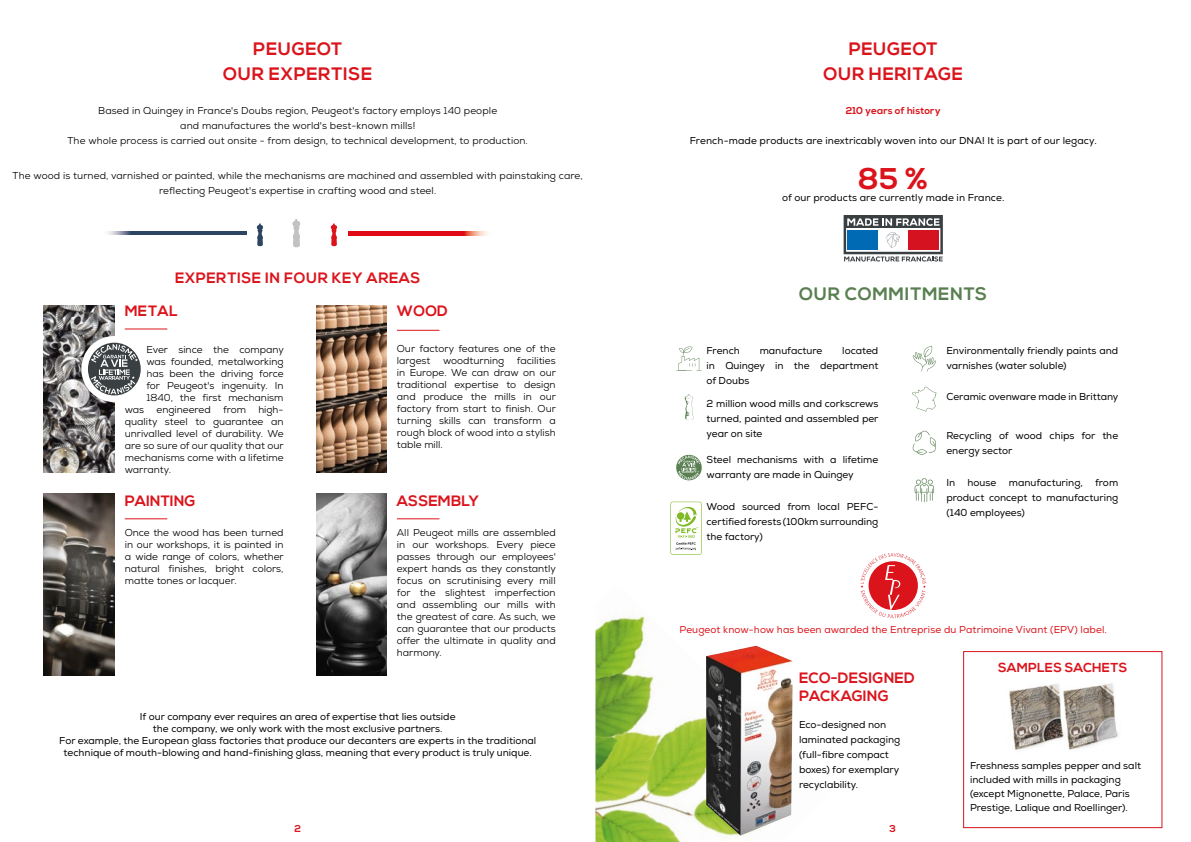
<style>
.page{position:relative;width:1191px;height:842px;background:#fff}
.page>*{position:absolute;margin:0;border:0;box-sizing:border-box;transform-origin:0 0}
.t1{font:700 30px "Nexa";color:#db141c}
.t2{font:700 18px/25px "Nexa";letter-spacing:.03em;color:#db141c;text-align:center}
.t3{font:700 18px "Nexa";letter-spacing:.03em;color:#597f51}
.t4{font:700 15px/18px "Nexa";letter-spacing:.01em;color:#db141c}
.t5{font:700 15px "Nexa";letter-spacing:.03em;color:#db141c}
.t6{font:700 13px "Nexa";letter-spacing:.01em;color:#db141c}
.t7{font:10px/12px "Nexa";color:#000;text-align:justify}
.t8{font:10px/15px "Nexa";color:#000}
.t9{font:10px "Nexa";letter-spacing:.01em;color:#db141c}
.t10{font:700 10px "Nexa";letter-spacing:.01em;color:#db141c}
</style>
<div class="page">
<div style="left:963px;top:651px;width:199px;height:177px;border:1px solid #db141c"></div>
<img style="left:595px;top:616px;width:162px;height:226px">
<hr style="left:397px;top:518px;width:42px;height:1px;background:#db141c">
<hr style="left:125px;top:518px;width:42px;height:1px;background:#db141c">
<hr style="left:397px;top:330px;width:42px;height:1px;background:#db141c">
<hr style="left:125px;top:328px;width:42px;height:1px;background:#db141c">
<img style="left:43px;top:305px;width:71px;height:167px">
<svg style="left:292px;top:219px;width:8px;height:29px"></svg>
<svg style="left:331px;top:224px;width:6px;height:22px"></svg>
<svg style="left:257px;top:224px;width:6px;height:22px"></svg>
<img style="left:108px;top:232px;width:139px;height:3px">
<img style="left:349px;top:232px;width:138px;height:3px">
<img style="left:316px;top:305px;width:71px;height:167px">
<img style="left:316px;top:494px;width:71px;height:181px">
<img style="left:43px;top:494px;width:71px;height:181px">
<img style="left:706px;top:646px;width:87px;height:189px">
<img style="left:1009px;top:685px;width:38px;height:66px">
<img style="left:1047px;top:683px;width:71px;height:67px">
<svg style="left:860px;top:553px;width:66px;height:65px"></svg>
<svg style="left:676px;top:346px;width:25px;height:25px"></svg>
<svg style="left:684px;top:394px;width:9px;height:26px"></svg>
<svg style="left:912px;top:346px;width:24px;height:25px"></svg>
<svg style="left:912px;top:387px;width:24px;height:25px"></svg>
<svg style="left:912px;top:431px;width:24px;height:24px"></svg>
<svg style="left:914px;top:478px;width:20px;height:24px"></svg>
<svg style="left:843px;top:215px;width:100px;height:47px"></svg>
<svg style="left:676px;top:455px;width:25px;height:25px"></svg>
<svg style="left:677px;top:455px;width:23px;height:25px"></svg>
<div style="left:670px;top:502px;width:31px;height:53px;background:#bbda8d;border-radius:3px"></div>
<div style="left:671px;top:502px;width:30px;height:52px;background:#fff;border-radius:2px"></div>
<svg style="left:675px;top:507px;width:23px;height:43px"></svg>
<div style="left:81px;top:336px;width:66px;height:66px;background:#fff;border-radius:50%"></div>
<svg style="left:88px;top:343px;width:53px;height:52px"></svg>
<svg style="left:91px;top:344px;width:47px;height:50px"></svg>
<h2 class="t2" style="left:223px;top:37px;width:150px">PEUGEOT<br>OUR EXPERTISE</h2>
<p class="t7" style="left:68px;top:104px;width:462px;line-height:15px;text-align:center">Based in Quingey in France's Doubs region, Peugeot's factory employs 140 people<br>and manufactures the world's best-known mills!<br>The whole process is carried out onsite - from design, to technical development, to production.</p>
<p class="t7" style="left:13px;top:168px;width:572px;line-height:15px;text-align:center">The wood is turned, varnished or painted, while the mechanisms are machined and assembled with painstaking care, reflecting Peugeot's expertise in crafting wood and steel.</p>
<h3 class="t5" style="left:175px;top:270px;width:247px">EXPERTISE IN FOUR KEY AREAS</h3>
<h3 class="t4" style="left:125px;top:303px;width:55px">METAL</h3>
<p class="t7" style="left:146px;top:343px;width:139px">Ever since the company</p>
<p class="t7" style="left:146px;top:355px;width:139px">was founded, metalworking</p>
<p class="t7" style="left:146px;top:367px;width:139px">has been the driving force</p>
<p class="t7" style="left:146px;top:379px;width:139px">for Peugeot's ingenuity. In</p>
<p class="t7" style="left:146px;top:391px;width:139px">1840, the first mechanism</p>
<p class="t7" style="left:125px;top:403px;width:160px">was engineered from high-</p>
<p class="t7" style="left:125px;top:415px;width:160px">quality steel to guarantee an</p>
<p class="t7" style="left:125px;top:427px;width:160px">unrivalled level of durability. We</p>
<p class="t7" style="left:125px;top:439px;width:161px">are so sure of our quality that our</p>
<p class="t7" style="left:125px;top:451px;width:160px">mechanisms come with a lifetime</p>
<p class="t7" style="left:125px;top:463px;width:48px">warranty.</p>
<h3 class="t4" style="left:397px;top:303px;width:52px">WOOD</h3>
<p class="t7" style="left:397px;top:342px;width:160px">Our factory features one of the largest</p>
<p class="t7" style="left:397px;top:354px;width:161px;text-indent:120px">facilities in Europe. We can draw on our traditional expertise to design and produce the mills in our factory from start to finish. Our turning skills can transform a rough block of wood into a stylish table mill.</p>
<p class="t7" style="left:443px;top:354px;width:63px">woodturning</p>
<h3 class="t4" style="left:125px;top:492px;width:72px">PAINTING</h3>
<p class="t7" style="left:125px;top:527px;width:161px">Once the wood has been turned in our workshops, it is painted in a wide range of colors, whether natural finishes, bright colors, matte tones or lacquer.</p>
<h3 class="t4" style="left:397px;top:492px;width:84px">ASSEMBLY</h3>
<p class="t7" style="left:397px;top:527px;width:161px">All Peugeot mills are assembled in our workshops. Every piece passes through our employees' expert hands as they constantly focus on scrutinising every mill for the slightest imperfection and assembling our mills with the greatest of care. As such, we can guarantee that our products offer the ultimate in quality and harmony.</p>
<p class="t8" style="left:59px;top:711px;width:478px;line-height:12px;text-align:center">If our company ever requires an area of expertise that lies outside<br>the company, we only work with the most exclusive partners.<br>For example, the European glass factories that produce our decanters are experts in the traditional technique of mouth-blowing and hand-finishing glass, meaning that every product is truly unique.</p>
<h2 class="t2" style="left:823px;top:37px;width:141px">PEUGEOT<br>OUR HERITAGE</h2>
<p class="t10" style="left:846px;top:105px;width:96px">210 years of history</p>
<p class="t8" style="left:690px;top:133px;width:408px">French-made products are inextricably woven into our DNA! It is part of our legacy.</p>
<h1 class="t1" style="left:858px;top:161px;width:71px">85 %</h1>
<p class="t8" style="left:782px;top:190px;width:224px">of our products are currently made in France.</p>
<h2 class="t3" style="left:799px;top:284px;width:189px">OUR COMMITMENTS</h2>
<p class="t8" style="left:706px;top:343px;width:35px">French</p>
<p class="t8" style="left:759px;top:343px;width:64px">manufacture</p>
<p class="t8" style="left:706px;top:343px;width:173px;text-align:justify;text-indent:136px">located in Quingey in the department of Doubs</p>
<p class="t8" style="left:706px;top:396px;width:173px;text-align:justify">2 million wood mills and corkscrews turned, painted and assembled per year on site</p>
<p class="t8" style="left:706px;top:452px;width:173px">Steel mechanisms with a lifetime warranty are made in Quingey</p>
<p class="t8" style="left:706px;top:499px;width:173px;text-align:justify">Wood sourced from local PEFC&shy;certified forests (100km surrounding the factory)</p>
<p class="t8" style="left:946px;top:343px;width:173px">Environmentally friendly paints and varnishes (water soluble)</p>
<p class="t8" style="left:946px;top:389px;width:173px">Ceramic ovenware made in Brittany</p>
<p class="t8" style="left:946px;top:428px;width:173px">Recycling of wood chips for the energy sector</p>
<p class="t8" style="left:946px;top:475px;width:173px;text-align:justify">In house manufacturing, from product concept to manufacturing (140 employees)</p>
<p class="t9" style="left:679px;top:623px;width:429px">Peugeot know-how has been awarded the Entreprise du Patrimoine Vivant (EPV) label.</p>
<h3 class="t4" style="left:799px;top:670px;width:117px">ECO-DESIGNED<br>PACKAGING</h3>
<p class="t8" style="left:799px;top:717px;width:103px">Eco-designed non laminated packaging (full-fibre compact boxes) for exemplary recyclability.</p>
<h3 class="t6" style="left:998px;top:660px;width:131px">SAMPLES SACHETS</h3>
<p class="t8" style="left:970px;top:758px;width:172px;line-height:14px">Freshness samples pepper and salt included with mills in packaging (except Mignonette, Palace, Paris Prestige, Lalique and Roellinger).</p>
<p class="t10" style="left:294px;top:822px;width:8px">2</p>
<p class="t10" style="left:889px;top:822px;width:8px">3</p>
</div>
